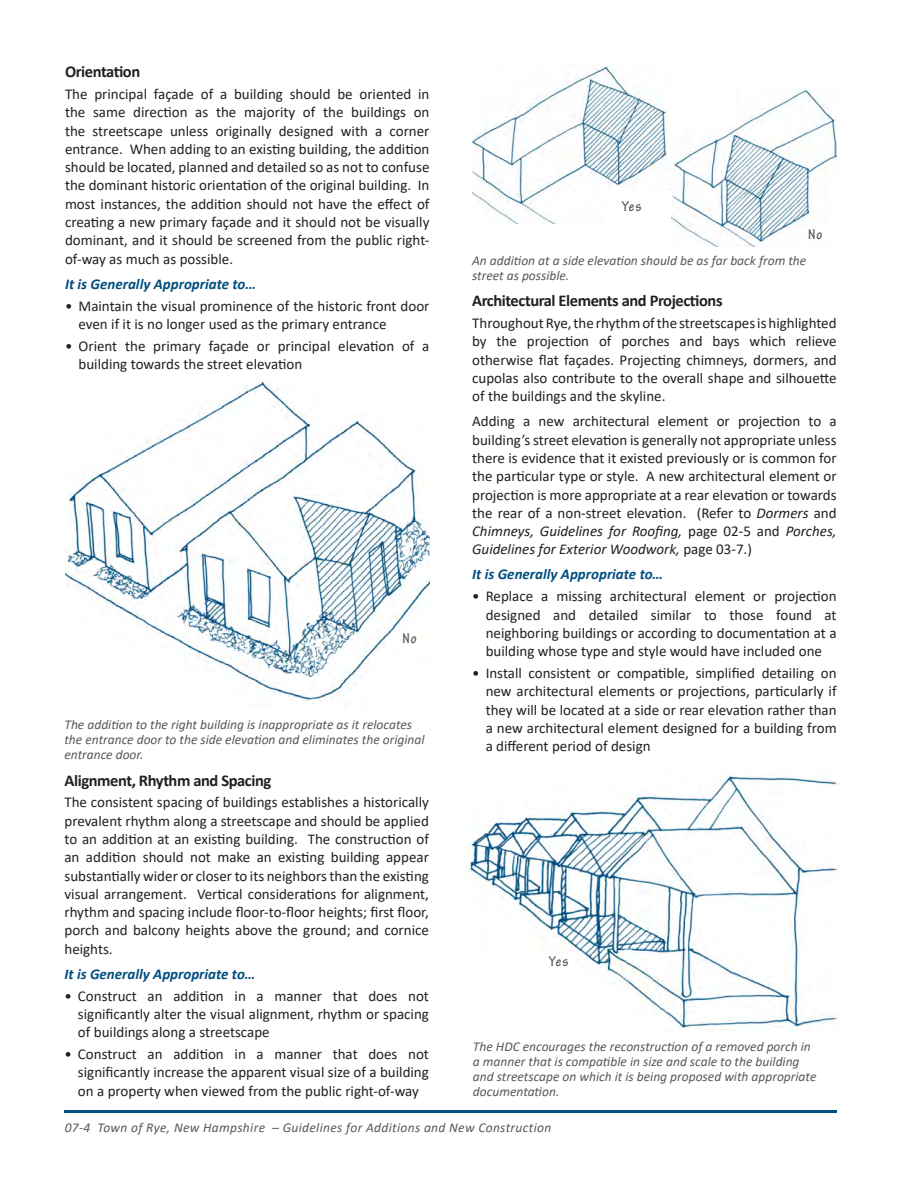
<style>
.page{position:relative;width:918px;height:1188px;background:#fff}
.page>*{position:absolute;margin:0;border:0;box-sizing:border-box;transform-origin:0 0}
.HDC_Heading_Two{font:700 16.5px "Calibri";letter-spacing:-.025em;color:#231f20}
.HDC_BodyText{font:15px/18.3px "Calibri";color:#231f20;text-align:justify}
.HDC_BodyText-2{font:italic 700 15px "Calibri";color:#004e7f}
.HDC_Captions_Tekton{font:700 condensed 15px "Tekton Pro";letter-spacing:.07em;color:#57585a}
.HDC_Captions{font:italic 13.5px/15px "Calibri";color:#57585a}
.HDC_Captions-2{font:italic 13.5px "Calibri";letter-spacing:.025em;color:#57585a}
.s1{font-style:italic}
</style>
<div class="page">
<hr style="left:65px;top:1110px;width:772px;height:2px;background:#004e7f">
<img style="left:65px;top:380px;width:365px;height:321px">
<img style="left:468px;top:769px;width:371px;height:261px">
<img style="left:473px;top:66px;width:198px;height:157px">
<img style="left:671px;top:87px;width:166px;height:160px">
<div style="left:605px;top:190px;width:66px;height:34px;background:#fff"></div>
<div style="left:670px;top:85px;width:66px;height:41px;background:#fff"></div>
<p class="HDC_Heading_Two" style="left:65px;top:60px;width:77px">Orientation</p>
<p class="HDC_BodyText" style="left:65px;top:84px;width:366px">The principal façade of a building should be oriented in the same direction as the majority of the buildings on the streetscape unless originally designed with a corner entrance. When adding to an existing building, the addition should be located, planned and detailed so as not to confuse the dominant historic orientation of the original building. In most instances, the addition should not have the effect of creating a new primary façade and it should not be visually dominant, and it should be screened from the public right&shy;of-way as much as possible.</p>
<p class="HDC_BodyText-2" style="left:65px;top:273px;width:193px">It is Generally Appropriate to…</p>
<p class="HDC_BodyText" style="left:79px;top:296px;width:352px;text-indent:-14px">• Maintain the visual prominence of the historic front door even if it is no longer used as the primary entrance</p>
<p class="HDC_BodyText" style="left:79px;top:336px;width:352px;text-indent:-14px">• Orient the primary façade or principal elevation of a building towards the street elevation</p>
<p class="HDC_Captions_Tekton" style="left:403px;top:630px;width:16px">No</p>
<p class="HDC_Captions" style="left:64px;top:717px;width:362px">The addition to the right building is inappropriate as it relocates the entrance door to the side elevation and eliminates the original entrance door.</p>
<p class="HDC_Heading_Two" style="left:64px;top:768px;width:208px">Alignment, Rhythm and Spacing</p>
<p class="HDC_BodyText" style="left:64px;top:793px;width:366px">The consistent spacing of buildings establishes a historically prevalent rhythm along a streetscape and should be applied to an addition at an existing building. The construction of an addition should not make an existing building appear substantially wider or closer to its neighbors than the existing visual arrangement. Vertical considerations for alignment, rhythm and spacing include floor-to-floor heights; first floor, porch and balcony heights above the ground; and cornice heights.</p>
<p class="HDC_BodyText-2" style="left:64px;top:963px;width:193px">It is Generally Appropriate to…</p>
<p class="HDC_BodyText" style="left:78px;top:986px;width:352px;text-indent:-14px">• Construct an addition in a manner that does not significantly alter the visual alignment, rhythm or spacing of buildings along a streetscape</p>
<p class="HDC_BodyText" style="left:78px;top:1045px;width:352px;text-indent:-14px">• Construct an addition in a manner that does not significantly increase the apparent visual size of a building on a property when viewed from the public right-of-way</p>
<p class="HDC_Captions_Tekton" style="left:622px;top:198px;width:21px">Yes</p>
<p class="HDC_Captions_Tekton" style="left:808px;top:226px;width:16px">No</p>
<p class="HDC_Captions" style="left:472px;top:252px;width:336px">An addition at a side elevation should be as far back from the street as possible.</p>
<p class="HDC_Heading_Two" style="left:472px;top:289px;width:252px">Architectural Elements and Projections</p>
<p class="HDC_BodyText" style="left:472px;top:314px;width:366px">Throughout Rye, the rhythm of the streetscapes is highlighted by the projection of porches and bays which relieve otherwise flat façades. Projecting chimneys, dormers, and cupolas also contribute to the overall shape and silhouette of the buildings and the skyline.</p>
<p class="HDC_BodyText" style="left:472px;top:412px;width:366px">Adding a new architectural element or projection to a building’s street elevation is generally not appropriate unless there is evidence that it existed previously or is common for the particular type or style. A new architectural element or projection is more appropriate at a rear elevation or towards the rear of a non-street elevation. (Refer to <span class="s1">Dormers</span> and <span class="s1">Chimneys, Guidelines for Roofing,</span> page 02-5 and <span class="s1">Porches, Guidelines for Exterior Woodwork,</span> page 03-7.)</p>
<p class="HDC_BodyText-2" style="left:472px;top:564px;width:193px">It is Generally Appropriate to…</p>
<p class="HDC_BodyText" style="left:486px;top:587px;width:352px;text-indent:-14px">• Replace a missing architectural element or projection designed and detailed similar to those found at neighboring buildings or according to documentation at a building whose type and style would have included one</p>
<p class="HDC_BodyText" style="left:486px;top:664px;width:352px;text-indent:-14px">• Install consistent or compatible, simplified detailing on new architectural elements or projections, particularly if they will be located at a side or rear elevation rather than a new architectural element designed for a building from a different period of design</p>
<p class="HDC_Captions_Tekton" style="left:549px;top:952px;width:21px">Yes</p>
<p class="HDC_Captions" style="left:473px;top:1038px;width:345px">The HDC encourages the reconstruction of a removed porch in a manner that is compatible in size and scale to the building and streetscape on which it is being proposed with appropriate documentation.</p>
<p class="HDC_Captions-2" style="left:65px;top:1119px;width:488px">07-4 Town of Rye, New Hampshire – Guidelines for Additions and New Construction</p>
</div>
